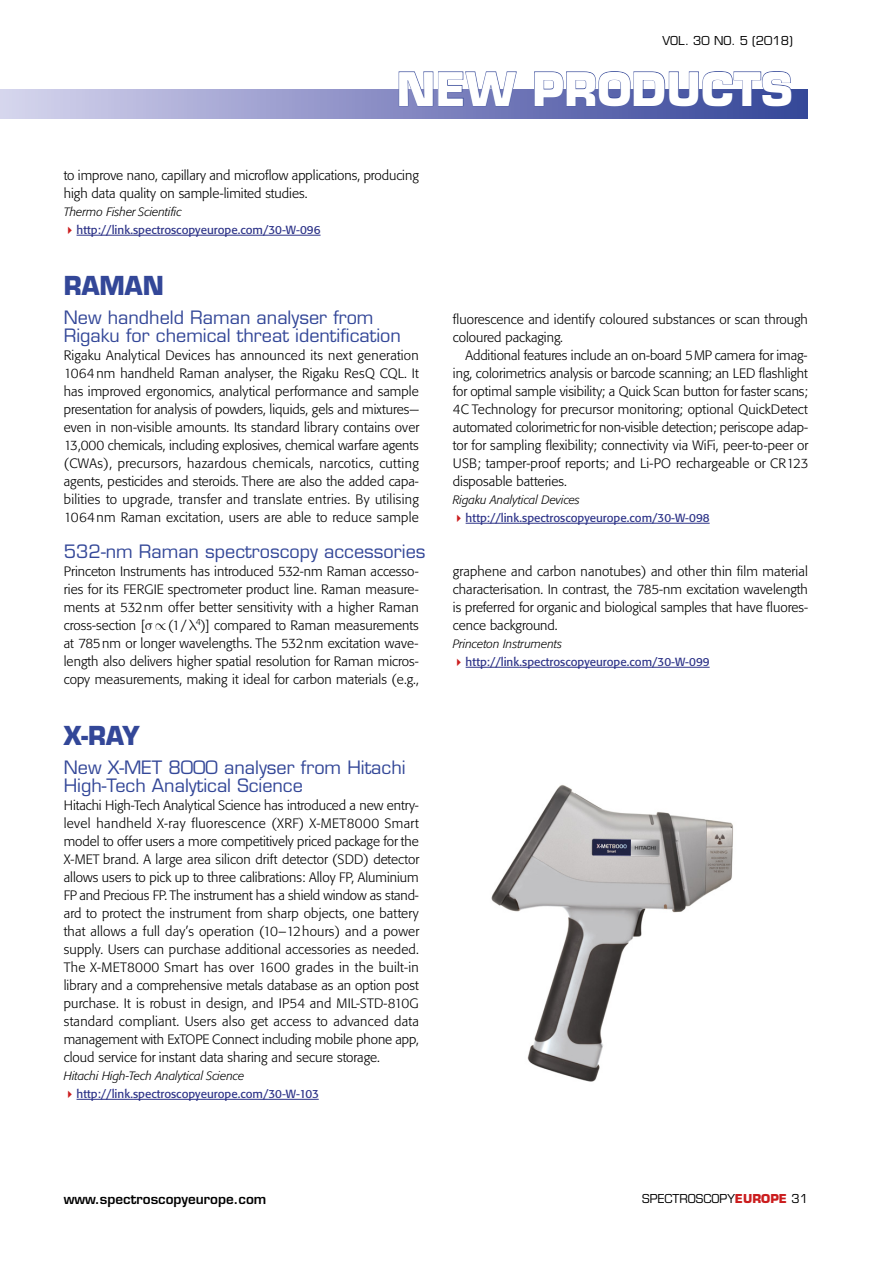
<style>
.page{position:relative;width:893px;height:1263px;background:#fff}
.page>*{position:absolute;margin:0;border:0;box-sizing:border-box;transform-origin:0 0}
.t1{font:700 45px "Eurostile";color:#fff}
.Product_A_head{font:700 25.5px "Eurostile";color:#334798;scale:.95 1}
.Product_B_head{font:18px/18px "Eurostile";color:#334798}
.Body_copy{font:300 13.5px/18px "Formata BQ";color:#000;text-align:justify}
.Body_indent{font:300 13.5px/18px "Formata BQ";letter-spacing:.015em;color:#000;text-align:justify}
.t2{font:600 13.5px "Eurostile";color:#000}
.Product_address_ital{font:italic 300 12px "Formata BQ";color:#000}
.t3{font:12px "Eurostile";color:#000}
.t4{font:11.7px "Formata BQ";color:#2d3388}
.s1{font-weight:700;color:#cb1d1e}
</style>
<div class="page">
<div style="left:0;top:89px;width:808px;height:29px;background:linear-gradient(to right,#d6d3ee,#334398)"></div>
<svg style="left:398px;top:71px;width:119px;height:35px"></svg>
<svg style="left:534px;top:71px;width:258px;height:36px"></svg>
<hr style="left:77px;top:235px;width:244px;height:1px;background:#2d3388">
<hr style="left:466px;top:523px;width:244px;height:1px;background:#2d3388">
<hr style="left:466px;top:667px;width:244px;height:1px;background:#2d3388">
<hr style="left:77px;top:1099px;width:242px;height:1px;background:#2d3388">
<img style="left:491px;top:785px;width:242px;height:297px">
<p class="t3" style="left:662px;top:33px;width:132px">VOL. 30 NO. 5 (2018)</p>
<h1 class="t1" style="left:396px;top:61px;width:398px">NEW PRODUCTS</h1>
<p class="Body_copy" style="left:64px;top:166px;width:357px">to improve nano, capillary and microflow applications, producing high data quality on sample-limited studies.</p>
<p class="Product_address_ital" style="left:64px;top:205px;width:119px">Thermo Fisher Scientific</p>
<p class="t4" style="left:77px;top:223px;width:246px">http://link.spectroscopyeurope.com/30-W-096</p>
<p class="Product_A_head" style="left:64px;top:269px;width:107px">RAMAN</p>
<p class="Product_B_head" style="left:64px;top:309px;width:339px">New handheld Raman analyser from<br>Rigaku for chemical threat identification</p>
<p class="Body_copy" style="left:64px;top:346px;width:357px">Rigaku Analytical Devices has announced its next generation 1064nm handheld Raman analyser, the Rigaku ResQ CQL. It has improved ergonomics, analytical performance and sample presentation for analysis of powders, liquids, gels and mixtures— even in non-visible amounts. Its standard library contains over 13,000 chemicals, including explosives, chemical warfare agents (CWAs), precursors, hazardous chemicals, narcotics, cutting agents, pesticides and steroids. There are also the added capa&shy;bilities to upgrade, transfer and translate entries. By utilising 1064nm Raman excitation, users are able to reduce sample</p>
<p class="Body_copy" style="left:453px;top:310px;width:357px">fluorescence and identify coloured substances or scan through coloured packaging.</p>
<p class="Body_indent" style="left:453px;top:346px;width:357px;text-indent:13px">Additional features include an on-board 5MP camera for imag&shy;ing, colorimetrics analysis or barcode scanning; an LED flashlight for optimal sample visibility; a Quick Scan button for faster scans; 4C Technology for precursor monitoring; optional QuickDetect automated colorimetric for non-visible detection; periscope adap&shy;tor for sampling flexibility; connectivity via WiFi, peer-to-peer or USB; tamper-proof reports; and Li-PO rechargeable or CR123 disposable batteries.</p>
<p class="Product_address_ital" style="left:453px;top:493px;width:129px">Rigaku Analytical Devices</p>
<p class="t4" style="left:466px;top:511px;width:246px">http://link.spectroscopyeurope.com/30-W-098</p>
<p class="Product_B_head" style="left:64px;top:543px;width:363px">532-nm Raman spectroscopy accessories</p>
<p class="Body_copy" style="left:64px;top:562px;width:357px">Princeton Instruments has introduced 532-nm Raman accesso&shy;ries for its FERGIE spectrometer product line. Raman measure&shy;ments at 532nm offer better sensitivity with a higher Raman cross-section [▲ (1/●<sup>4</sup>)] compared to Raman measurements at 785nm or longer wavelengths. The 532nm excitation wave&shy;length also delivers higher spatial resolution for Raman micros&shy;copy measurements, making it ideal for carbon materials (e.g.,</p>
<p class="Body_copy" style="left:453px;top:562px;width:357px">graphene and carbon nanotubes) and other thin film material characterisation. In contrast, the 785-nm excitation wavelength is preferred for organic and biological samples that have fluores&shy;cence background.</p>
<p class="Product_address_ital" style="left:453px;top:637px;width:111px">Princeton Instruments</p>
<p class="t4" style="left:466px;top:655px;width:246px">http://link.spectroscopyeurope.com/30-W-099</p>
<p class="Product_A_head" style="left:64px;top:719px;width:81px">X-RAY</p>
<p class="Product_B_head" style="left:64px;top:759px;width:343px">New X-MET 8000 analyser from Hitachi<br>High-Tech Analytical Science</p>
<p class="Body_copy" style="left:64px;top:796px;width:357px">Hitachi High-Tech Analytical Science has introduced a new entry&shy;level handheld X-ray fluorescence (XRF) X-MET8000 Smart model to offer users a more competitively priced package for the X-MET brand. A large area silicon drift detector (SDD) detector allows users to pick up to three calibrations: Alloy FP, Aluminium FP and Precious FP. The instrument has a shield window as stand&shy;ard to protect the instrument from sharp objects, one battery that allows a full day’s operation (10–12hours) and a power supply. Users can purchase additional accessories as needed.<br>The X-MET8000 Smart has over 1600 grades in the built-in library and a comprehensive metals database as an option post purchase. It is robust in design, and IP54 and MIL-STD-810G standard compliant. Users also get access to advanced data management with ExTOPE Connect including mobile phone app, cloud service for instant data sharing and secure storage.</p>
<p class="Product_address_ital" style="left:64px;top:1069px;width:182px">Hitachi High-Tech Analytical Science</p>
<p class="t4" style="left:77px;top:1087px;width:244px">http://link.spectroscopyeurope.com/30-W-103</p>
<p class="t2" style="left:64px;top:1190px;width:204px">www.spectroscopyeurope.com</p>
<p class="t3" style="left:642px;top:1191px;width:167px">SPECTROSCOPY<span class="s1">EUROPE</span> 31</p>
</div>
